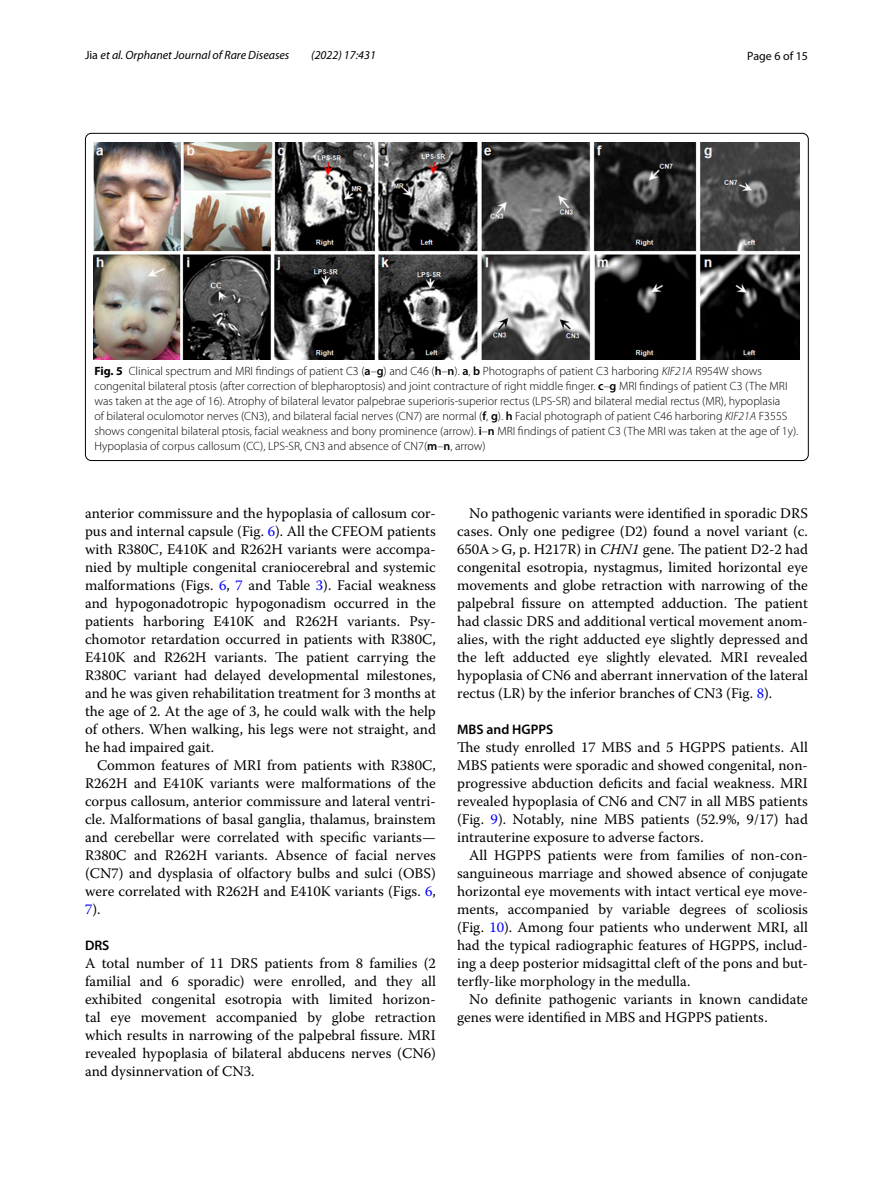
<style>
.page{position:relative;width:893px;height:1187px;background:#fff}
.page>*{position:absolute;margin:0;border:0;box-sizing:border-box;transform-origin:0 0}
.t1{font:14.7px/18px "Warnock Pro";color:#000;text-align:justify}
.t2{font:600 13.8px "Myriad Pro";color:#000}
.t3{font:300 12px/15px "Myriad Pro";color:#000}
.t4{font:italic 12px "Myriad Pro";color:#000}
.t5{font:12px "Myriad Pro";color:#000}
.s1{font-style:normal}
.s2{font-weight:700}
.s3{font-weight:600}
.s4{font-style:italic}
.s5{color:#00f}
</style>
<div class="page">
<img style="left:94px;top:142px;width:706px;height:218px">
<p class="t4" style="left:85px;top:48px;width:206px"><span class="s1">Jia</span> et al. Orphanet Journal of Rare Diseases</p>
<p class="t4" style="left:311px;top:48px;width:66px">(2022) 17:431</p>
<p class="t5" style="left:747px;top:48px;width:62px">Page 6 of 15</p>
<p class="t3" style="left:94px;top:364px;width:705px"><span class="s2">Fig. 5</span> Clinical spectrum and MRI findings of patient C3 (<span class="s3">a</span>–<span class="s3">g</span>) and C46 (<span class="s3">h</span>–<span class="s3">n</span>). <span class="s3">a</span>, <span class="s3">b</span> Photographs of patient C3 harboring <span class="s4">KIF21A</span> R954W shows congenital bilateral ptosis (after correction of blepharoptosis) and joint contracture of right middle finger. <span class="s3">c</span>–<span class="s3">g</span> MRI findings of patient C3 (The MRI was taken at the age of 16). Atrophy of bilateral levator palpebrae superioris-superior rectus (LPS-SR) and bilateral medial rectus (MR), hypoplasia<br>of bilateral oculomotor nerves (CN3), and bilateral facial nerves (CN7) are normal (<span class="s3">f</span>, <span class="s3">g</span>). <span class="s3">h</span> Facial photograph of patient C46 harboring <span class="s4">KIF21A</span> F355S shows congenital bilateral ptosis, facial weakness and bony prominence (arrow). <span class="s3">i</span>–<span class="s3">n</span> MRI findings of patient C3 (The MRI was taken at the age of 1y).<br>Hypoplasia of corpus callosum (CC), LPS-SR, CN3 and absence of CN7(<span class="s3">m</span>–<span class="s3">n</span>, arrow)</p>
<p class="t1" style="left:85px;top:504px;width:352px">anterior commissure and the hypoplasia of callosum cor&shy;pus and internal capsule (Fig. <span class="s5">6</span>). All the CFEOM patients with R380C, E410K and R262H variants were accompa&shy;nied by multiple congenital craniocerebral and systemic malformations (Figs. <span class="s5">6</span>, <span class="s5">7</span> and Table <span class="s5">3</span>). Facial weakness and hypogonadotropic hypogonadism occurred in the patients harboring E410K and R262H variants. Psy&shy;chomotor retardation occurred in patients with R380C, E410K and R262H variants. The patient carrying the R380C variant had delayed developmental milestones, and he was given rehabilitation treatment for 3 months at the age of 2. At the age of 3, he could walk with the help of others. When walking, his legs were not straight, and he had impaired gait.</p>
<p class="t1" style="left:85px;top:756px;width:352px;text-indent:12px">Common features of MRI from patients with R380C, R262H and E410K variants were malformations of the corpus callosum, anterior commissure and lateral ventri&shy;cle. Malformations of basal ganglia, thalamus, brainstem and cerebellar were correlated with specific variants— R380C and R262H variants. Absence of facial nerves (CN7) and dysplasia of olfactory bulbs and sulci (OBS) were correlated with R262H and E410K variants (Figs. <span class="s5">6</span>, <span class="s5">7</span>).</p>
<p class="t2" style="left:85px;top:936px;width:26px">DRS</p>
<p class="t1" style="left:85px;top:954px;width:352px">A total number of 11 DRS patients from 8 families (2 familial and 6 sporadic) were enrolled, and they all exhibited congenital esotropia with limited horizon&shy;tal eye movement accompanied by globe retraction which results in narrowing of the palpebral fissure. MRI revealed hypoplasia of bilateral abducens nerves (CN6) and dysinnervation of CN3.</p>
<p class="t1" style="left:457px;top:504px;width:352px;text-indent:12px">No pathogenic variants were identified in sporadic DRS cases. Only one pedigree (D2) found a novel variant (c.<br>650A&gt;G, p. H217R) in <span class="s4">CHN1</span> gene. The patient D2-2 had congenital esotropia, nystagmus, limited horizontal eye movements and globe retraction with narrowing of the palpebral fissure on attempted adduction. The patient had classic DRS and additional vertical movement anom&shy;alies, with the right adducted eye slightly depressed and the left adducted eye slightly elevated. MRI revealed hypoplasia of CN6 and aberrant innervation of the lateral rectus (LR) by the inferior branches of CN3 (Fig. <span class="s5">8</span>).</p>
<p class="t2" style="left:457px;top:720px;width:98px">MBS and HGPPS</p>
<p class="t1" style="left:457px;top:738px;width:352px">The study enrolled 17 MBS and 5 HGPPS patients. All MBS patients were sporadic and showed congenital, non&shy;progressive abduction deficits and facial weakness. MRI revealed hypoplasia of CN6 and CN7 in all MBS patients (Fig. <span class="s5">9</span>). Notably, nine MBS patients (52.9%, 9/17) had intrauterine exposure to adverse factors.</p>
<p class="t1" style="left:457px;top:846px;width:352px;text-indent:12px">All HGPPS patients were from families of non-con&shy;sanguineous marriage and showed absence of conjugate horizontal eye movements with intact vertical eye move&shy;ments, accompanied by variable degrees of scoliosis (Fig. <span class="s5">10</span>). Among four patients who underwent MRI, all had the typical radiographic features of HGPPS, includ&shy;ing a deep posterior midsagittal cleft of the pons and but&shy;terfly-like morphology in the medulla.</p>
<p class="t1" style="left:457px;top:990px;width:352px;text-indent:12px">No definite pathogenic variants in known candidate genes were identified in MBS and HGPPS patients.</p>
</div>
